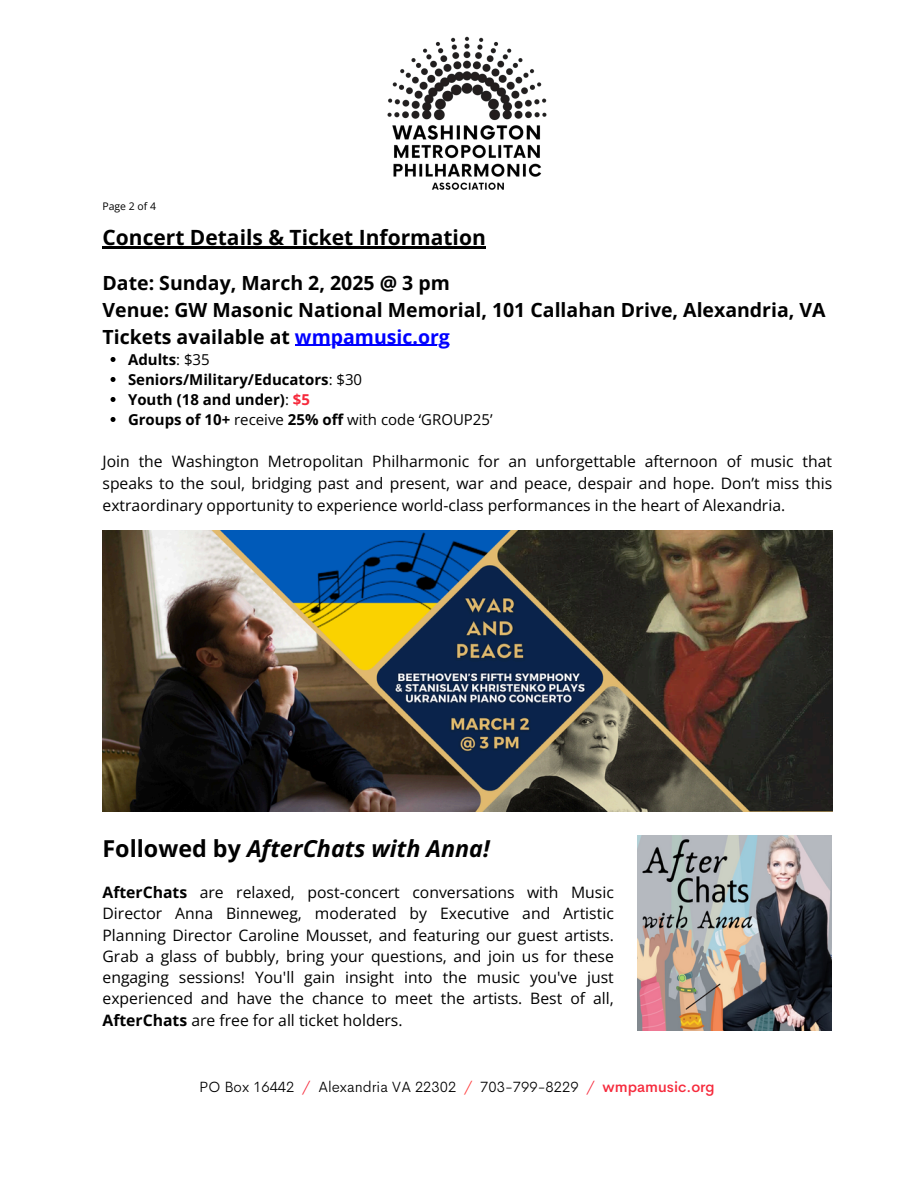
<style>
.page{position:relative;width:918px;height:1188px;background:#fff}
.page>*{position:absolute;margin:0;border:0;box-sizing:border-box;transform-origin:0 0}
.t1{font:italic 700 23.25px "Open Sans";color:#000}
.t2{font:700 21px "Open Sans";color:#000}
.t3{font:700 19.5px/27px "Open Sans";color:#000}
.t4{font:15.75px/21.3px "Open Sans";color:#000;text-align:justify}
.t5{font:700 15px/20px "Open Sans";color:#000}
.t6{font:300 15px "Cerebri Sans";color:#000}
.t7{font:15px "Open Sans";color:#000}
.t8{font:500 15px "Cerebri Sans";color:#f62a3c}
.t9{font:10.5px "Open Sans";color:#000}
.s1{color:#00f}
.s2{font-weight:400}
.s3{color:#f62a3c}
.s4{font-weight:700}
.s5{font-style:normal}
.s6{color:#ff3a3a}
.s7{font-weight:300}
</style>
<div class="page">
<img style="left:103px;top:530px;width:730px;height:281px">
<img style="left:637px;top:836px;width:195px;height:194px">
<hr style="left:103px;top:247px;width:383px;height:2px;background:#000">
<hr style="left:295px;top:345px;width:155px;height:1px;background:#00f">
<svg style="left:111px;top:357px;width:5px;height:5px"></svg>
<svg style="left:111px;top:377px;width:5px;height:5px"></svg>
<svg style="left:111px;top:397px;width:5px;height:5px"></svg>
<svg style="left:111px;top:417px;width:5px;height:5px"></svg>
<img style="left:387px;top:36px;width:160px;height:154px">
<h1 class="t9" style="left:103px;top:199px;width:55px">Page 2 of 4</h1>
<p class="t2" style="left:103px;top:223px;width:385px">Concert Details &amp; Ticket Information</p>
<p class="t3" style="left:103px;top:269px;width:725px">Date: Sunday, March 2, 2025 @ 3 pm<br>Venue: GW Masonic National Memorial, 101 Callahan Drive, Alexandria, VA<br>Tickets available at <span class="s1">wmpamusic.org</span></p>
<p class="t5" style="left:128px;top:349px;width:236px">Adults<span class="s2">: $35<br></span>Seniors/Military/Educators<span class="s2">: $30</span></p>
<h3 class="t5" style="left:128px;top:389px;width:183px">Youth (18 and under)<span class="s2">:</span> <span class="s3">$5</span></h3>
<p class="t7" style="left:128px;top:409px;width:366px"><span class="s4">Groups of 10+</span> receive <span class="s4">25% off</span> with code ‘GROUP25’</p>
<h1 class="t4" style="left:103px;top:450px;width:731px;line-height:22px">Join the Washington Metropolitan Philharmonic for an unforgettable afternoon of music that speaks to the soul, bridging past and present, war and peace, despair and hope. Don’t miss this extraordinary opportunity to experience world-class performances in the heart of Alexandria.</h1>
<h2 class="t1" style="left:103px;top:832px;width:389px"><span class="s5">Followed by</span> AfterChats with Anna!</h2>
<p class="t4" style="left:103px;top:881px;width:513px"><span class="s4">AfterChats</span> are relaxed, post-concert conversations with Music Director Anna Binneweg, moderated by Executive and Artistic Planning Director Caroline Mousset, and featuring our guest artists.<br>Grab a glass of bubbly, bring your questions, and join us for these engaging sessions! You'll gain insight into the music you've just experienced and have the chance to meet the artists. Best of all, <span class="s4">AfterChats</span> are free for all ticket holders.</p>
<p class="t6" style="left:199px;top:1077px;width:381px">PO Box 16442 <span class="s3">/</span> Alexandria VA 22302 <span class="s6">/</span> 703-799-8229</p>
<p class="t8" style="left:586px;top:1077px;width:130px"><span class="s7">/</span> wmpamusic.org</p>
</div>
